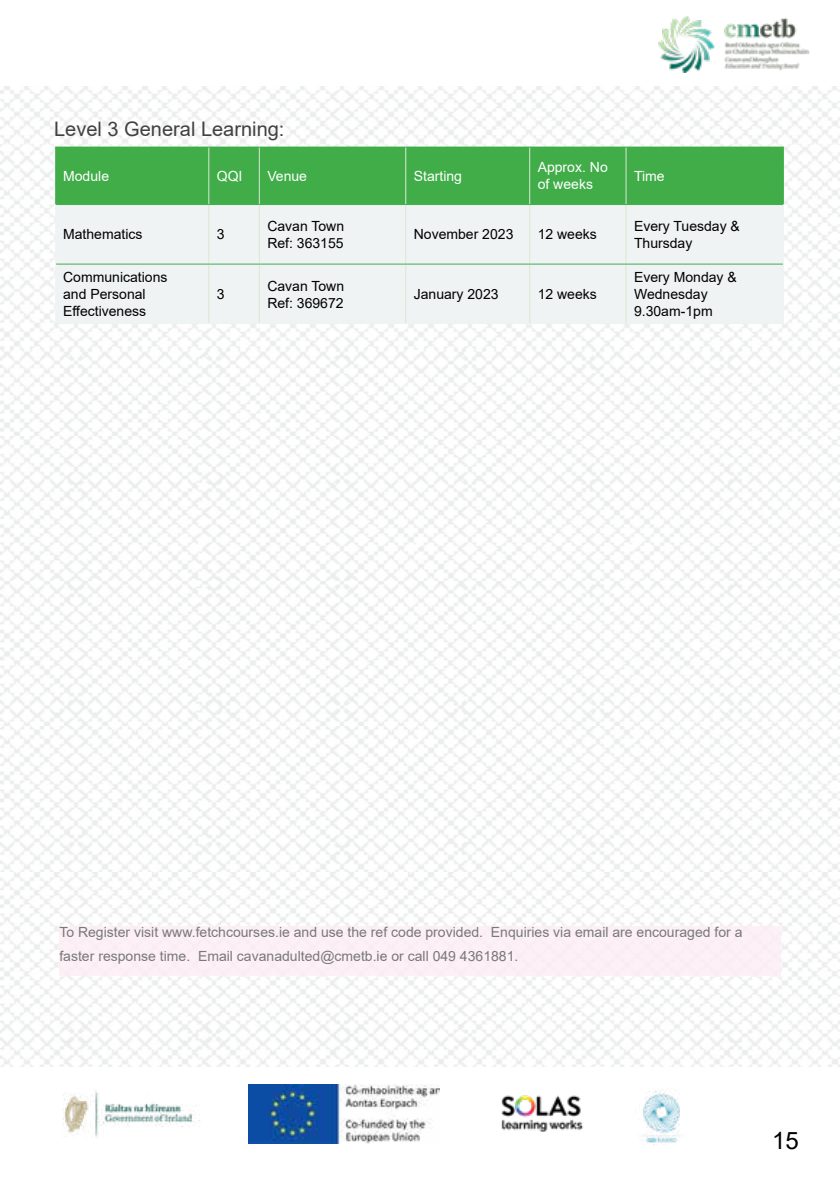
<style>
.page{position:relative;width:840px;height:1191px;background:#fff}
.page>*{position:absolute;margin:0;border:0;box-sizing:border-box;transform-origin:0 0}
.t1{font:24px "Arial";color:#000}
.t2{font:20px "Arial";color:#414042}
.t3{font:14px/16.8px "Arial";color:#000}
.t4{font:14px/24px "Arial";color:#565659}
.t5{font:14px/16.8px "Arial";color:#fff}
</style>
<div class="page">
<img style="left:63px;top:1091px;width:137px;height:47px">
<img style="left:248px;top:1084px;width:191px;height:59px">
<img style="left:501px;top:1095px;width:82px;height:38px">
<img style="left:642px;top:1091px;width:38px;height:54px">
<img style="left:658px;top:17px;width:152px;height:56px">
<img style="left:0;top:86px;width:839px;height:980px">
<div style="left:59px;top:926px;width:721px;height:49px;background:#fdedf4"></div>
<div style="left:55px;top:147px;width:728px;height:57px;background:#41ad49"></div>
<div style="left:55px;top:204px;width:728px;height:120px;background:#eff3f3"></div>
<hr style="left:208px;top:148px;width:1px;height:56px;background:#d8e9d2">
<hr style="left:259px;top:148px;width:1px;height:56px;background:#d8e9d2">
<hr style="left:405px;top:148px;width:1px;height:56px;background:#d8e9d2">
<hr style="left:529px;top:148px;width:1px;height:56px;background:#d8e9d2">
<hr style="left:625px;top:148px;width:1px;height:56px;background:#d8e9d2">
<hr style="left:208px;top:205px;width:1px;height:59px;background:#d8e9d2">
<hr style="left:259px;top:205px;width:1px;height:59px;background:#d8e9d2">
<hr style="left:405px;top:205px;width:1px;height:59px;background:#d8e9d2">
<hr style="left:529px;top:205px;width:1px;height:59px;background:#d8e9d2">
<hr style="left:625px;top:205px;width:1px;height:59px;background:#d8e9d2">
<hr style="left:208px;top:265px;width:1px;height:58px;background:#d8e9d2">
<hr style="left:259px;top:265px;width:1px;height:58px;background:#d8e9d2">
<hr style="left:405px;top:265px;width:1px;height:58px;background:#d8e9d2">
<hr style="left:529px;top:265px;width:1px;height:58px;background:#d8e9d2">
<hr style="left:625px;top:265px;width:1px;height:58px;background:#d8e9d2">
<hr style="left:56px;top:204px;width:153px;height:1px;background:#41ad49">
<hr style="left:209px;top:204px;width:50px;height:1px;background:#41ad49">
<hr style="left:259px;top:204px;width:146px;height:1px;background:#41ad49">
<hr style="left:405px;top:204px;width:124px;height:1px;background:#41ad49">
<hr style="left:529px;top:204px;width:96px;height:1px;background:#41ad49">
<hr style="left:625px;top:204px;width:157px;height:1px;background:#41ad49">
<hr style="left:56px;top:264px;width:153px;height:1px;background:#41ad49">
<hr style="left:209px;top:264px;width:50px;height:1px;background:#41ad49">
<hr style="left:259px;top:264px;width:146px;height:1px;background:#41ad49">
<hr style="left:405px;top:264px;width:124px;height:1px;background:#41ad49">
<hr style="left:529px;top:264px;width:96px;height:1px;background:#41ad49">
<hr style="left:625px;top:264px;width:157px;height:1px;background:#41ad49">
<h2 class="t2" style="left:54px;top:115px;width:232px">Level 3 General Learning:</h2>
<p class="t5" style="left:63px;top:167px;width:47px">Module</p>
<p class="t5" style="left:217px;top:167px;width:27px">QQI</p>
<p class="t5" style="left:267px;top:167px;width:41px">Venue</p>
<p class="t5" style="left:413px;top:167px;width:50px">Starting</p>
<p class="t5" style="left:537px;top:159px;width:72px">Approx. No of weeks</p>
<p class="t5" style="left:633px;top:167px;width:32px">Time</p>
<p class="t3" style="left:63px;top:226px;width:81px">Mathematics</p>
<p class="t3" style="left:217px;top:226px;width:9px">3</p>
<p class="t3" style="left:267px;top:218px;width:78px">Cavan Town<br>Ref: 363155</p>
<p class="t3" style="left:413px;top:226px;width:101px">November 2023</p>
<p class="t3" style="left:537px;top:226px;width:61px">12 weeks</p>
<p class="t3" style="left:633px;top:218px;width:107px">Every Tuesday &amp;<br>Thursday</p>
<p class="t3" style="left:63px;top:269px;width:106px">Communications and Personal<br>Effectiveness</p>
<p class="t3" style="left:633px;top:269px;width:104px">Every Monday &amp;<br>Wednesday<br>9.30am-1pm</p>
<p class="t3" style="left:217px;top:286px;width:9px">3</p>
<p class="t3" style="left:267px;top:277px;width:78px">Cavan Town<br>Ref: 369672</p>
<p class="t3" style="left:413px;top:286px;width:86px">January 2023</p>
<p class="t3" style="left:537px;top:286px;width:61px">12 weeks</p>
<p class="t4" style="left:59px;top:919px;width:684px">To Register visit www.fetchcourses.ie and use the ref code provided. Enquiries via email are encouraged for a faster response time. Email cavanadulted@cmetb.ie or call 049 4361881.</p>
<h1 class="t1" style="left:771px;top:1124px;width:28px">15</h1>
</div>
